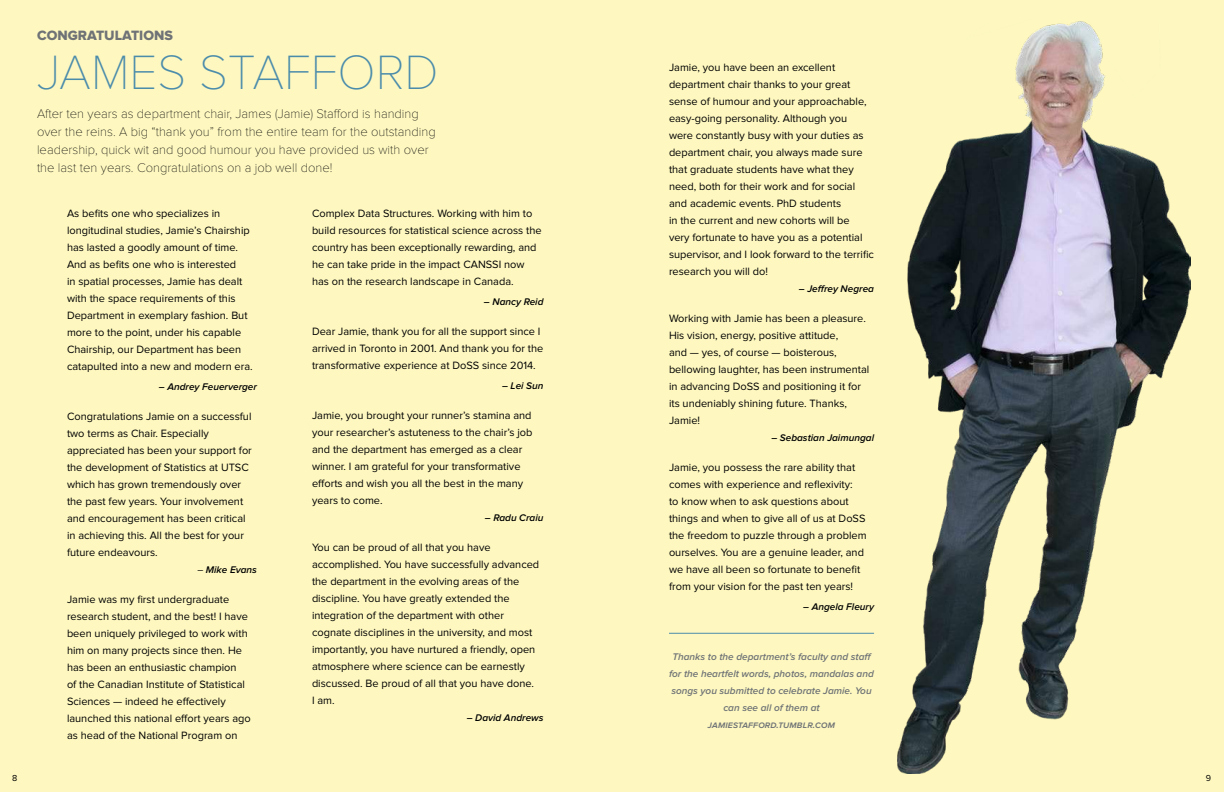
<style>
.page{position:relative;width:1224px;height:792px;background:#fef8c0}
.page>*{position:absolute;margin:0;border:0;box-sizing:border-box;transform-origin:0 0}
.t1{font:100 50px "Proxima Nova T";color:#4c8cab}
.t2{font:14px "Proxima Nova Extrabld";color:#6f7376}
.t3{font:100 13px/18px "Proxima Nova T";color:#000}
.t4{font:11px/17px "Proxima Nova";color:#000}
.t5{font:italic 600 10px/17px "Proxima Nova";color:#6f7376;text-align:center}
.t6{font:italic 600 10px "Proxima Nova";color:#000}
.t7{font:9px "Proxima Nova";color:#000}
.s1{font-weight:400;font-style:normal}
</style>
<div class="page">
<img style="left:897px;top:21px;width:294px;height:753px">
<hr style="left:669px;top:633px;width:205px;height:1px;background:#4c8cab">
<p class="t2" style="left:37px;top:27px;width:137px">CONGRATULATIONS</p>
<h1 class="t1" style="left:37px;top:44px;width:403px">JAMES STAFFORD</h1>
<p class="t3" style="left:37px;top:105px;width:400px">After ten years as department chair, James (Jamie) Stafford is handing over the reins. A big “thank you” from the entire team for the outstanding leadership, quick wit and good humour you have provided us with over the last ten years. Congratulations on a job well done!</p>
<p class="t4" style="left:67px;top:205px;width:187px">As befits one who specializes in longitudinal studies, Jamie’s Chairship has lasted a goodly amount of time.<br>And as befits one who is interested<br>in spatial processes, Jamie has dealt with the space requirements of this Department in exemplary fashion. But more to the point, under his capable Chairship, our Department has been catapulted into a new and modern era.</p>
<p class="t6" style="left:159px;top:381px;width:100px">– Andrey Feuerverger</p>
<p class="t4" style="left:67px;top:408px;width:186px">Congratulations Jamie on a successful two terms as Chair. Especially appreciated has been your support for the development of Statistics at UTSC which has grown tremendously over the past few years. Your involvement and encouragement has been critical in achieving this. All the best for your future endeavours.</p>
<p class="t6" style="left:197px;top:564px;width:61px"><span class="s1">–</span> Mike Evans</p>
<p class="t4" style="left:67px;top:591px;width:185px">Jamie was my first undergraduate research student, and the best! I have been uniquely privileged to work with him on many projects since then. He has been an enthusiastic champion<br>of the Canadian Institute of Statistical Sciences — indeed he effectively launched this national effort years ago as head of the National Program on</p>
<p class="t4" style="left:312px;top:205px;width:231px">Complex Data Structures. Working with him to build resources for statistical science across the country has been exceptionally rewarding, and he can take pride in the impact CANSSI now has on the research landscape in Canada.</p>
<p class="t6" style="left:484px;top:296px;width:61px">– Nancy Reid</p>
<p class="t4" style="left:312px;top:323px;width:233px">Dear Jamie, thank you for all the support since I arrived in Toronto in 2001. And thank you for the transformative experience at DoSS since 2014.</p>
<p class="t6" style="left:502px;top:380px;width:43px">– Lei Sun</p>
<p class="t4" style="left:312px;top:407px;width:222px">Jamie, you brought your runner’s stamina and your researcher’s astuteness to the chair’s job and the department has emerged as a clear winner. I am grateful for your transformative efforts and wish you all the best in the many years to come.</p>
<p class="t6" style="left:485px;top:512px;width:60px">– Radu Craiu</p>
<p class="t4" style="left:312px;top:539px;width:229px">You can be proud of all that you have accomplished. You have successfully advanced the department in the evolving areas of the discipline. You have greatly extended the integration of the department with other cognate disciplines in the university, and most importantly, you have nurtured a friendly, open atmosphere where science can be earnestly discussed. Be proud of all that you have done.<br>I am.</p>
<p class="t6" style="left:467px;top:712px;width:78px">– David Andrews</p>
<p class="t4" style="left:669px;top:59px;width:207px">Jamie, you have been an excellent department chair thanks to your great sense of humour and your approachable, easy-going personality. Although you<br>were constantly busy with your duties as department chair, you always made sure that graduate students have what they need, both for their work and for social and academic events. PhD students<br>in the current and new cohorts will be<br>very fortunate to have you as a potential supervisor, and I look forward to the terrific research you will do!</p>
<p class="t6" style="left:799px;top:283px;width:77px">– Jeffrey Negrea</p>
<p class="t4" style="left:669px;top:310px;width:202px">Working with Jamie has been a pleasure.<br>His vision, energy, positive attitude,<br>and — yes, of course — boisterous, bellowing laughter, has been instrumental in advancing DoSS and positioning it for its undeniably shining future. Thanks, Jamie!</p>
<p class="t6" style="left:771px;top:432px;width:104px">– Sebastian Jaimungal</p>
<p class="t4" style="left:669px;top:459px;width:199px">Jamie, you possess the rare ability that comes with experience and reflexivity:<br>to know when to ask questions about things and when to give all of us at DoSS the freedom to puzzle through a problem ourselves. You are a genuine leader, and we have all been so fortunate to benefit from your vision for the past ten years!</p>
<p class="t6" style="left:803px;top:601px;width:72px">– Angela Fleury</p>
<p class="t5" style="left:669px;top:649px;width:207px">Thanks to the department’s faculty and staff for the heartfelt words, photos, mandalas and songs you submitted to celebrate Jamie. You can see all of them at jamiestafford.tumblr.com</p>
<p class="t7" style="left:12px;top:773px;width:7px">8</p>
<p class="t7" style="left:1206px;top:773px;width:7px">9</p>
</div>
